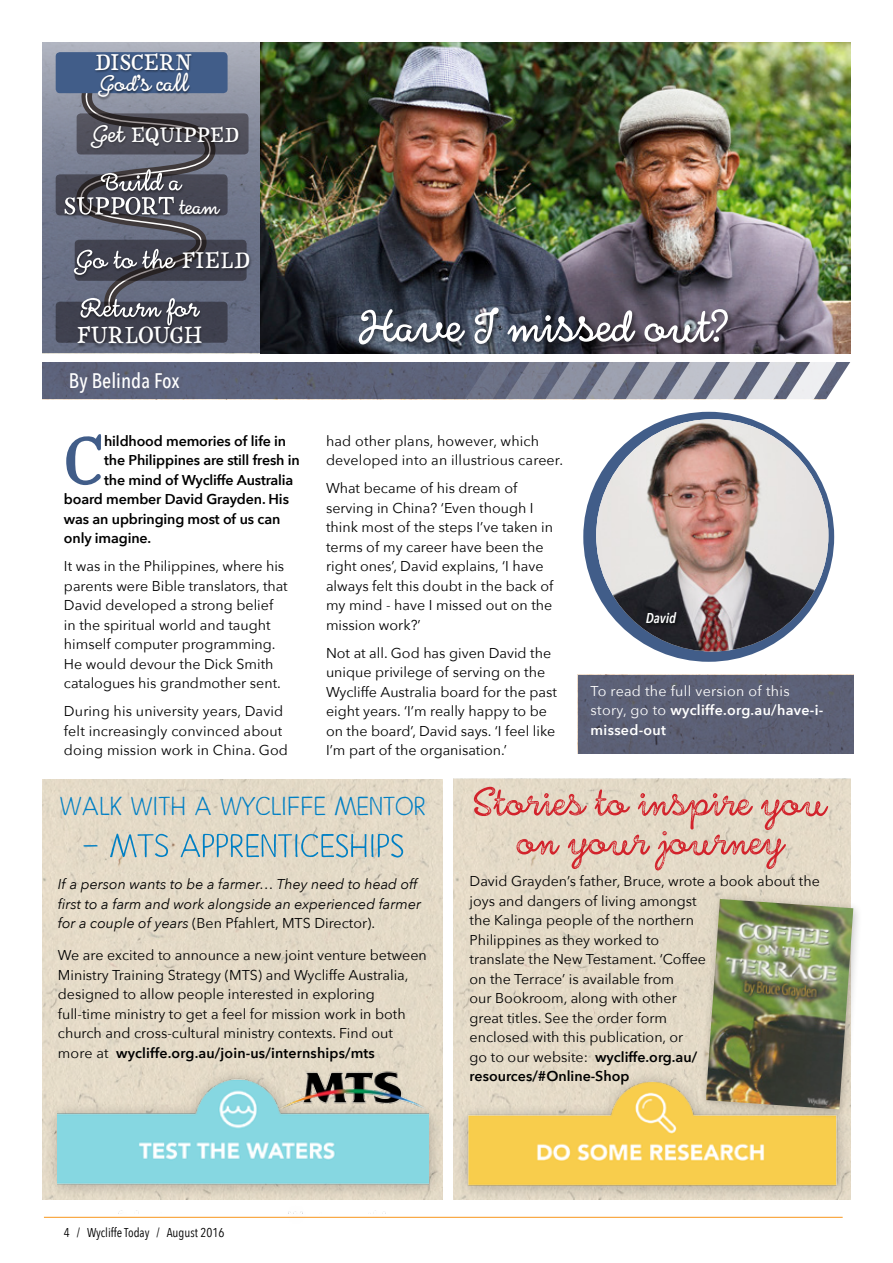
<style>
.page{position:relative;width:893px;height:1263px;background:#fff}
.page>*{position:absolute;margin:0;border:0;box-sizing:border-box;transform-origin:0 0}
.t1{font:152.1px "HMS Gilbert Serif";color:#415d89}
.t2{font:94.5px "HMS Gilbert Script";letter-spacing:-.005em;color:#fff}
.t3{font:79.5px "HMS Gilbert Script Printed";color:#d2222b}
.t4{font:54.15px "HMS Gilbert Script";letter-spacing:-.005em;color:#fff}
.t5{font:52.5px "HMS Gilbert Sans";color:#007fc4}
.t6{font:52.05px "HMS Gilbert Serif";letter-spacing:-.02em;color:#fff}
.t7{font:49.5px "HMS Gilbert Serif";letter-spacing:-.02em;color:#fff}
.t8{font:48px "HMS Gilbert Serif";letter-spacing:-.02em;color:#fff}
.t9{font:47.1px "HMS Gilbert Script";letter-spacing:-.005em;color:#fff}
.t10{font:44.1px "HMS Gilbert Serif";letter-spacing:-.02em;color:#fff}
.t11{font:42px "HMS Gilbert Sans";color:#007fc4}
.t12{font:500 21px "Avenir Next Condensed";color:#fff}
.t13{font:14.25px/19.5px "Avenir Next";color:#000}
.t14{font:600 14.25px "Avenir Next";letter-spacing:-.01em;color:#000}
.t15{font:italic 14.25px/19.5px "Avenir Next";color:#000}
.t16{font:14.25px/19.5px "Avenir Next";letter-spacing:.02em;color:#fff}
.t17{font:italic 600 14.25px "Avenir Next Condensed";color:#fff}
.t18{font:12.75px "Avenir Next Condensed";color:#000}
.s1{font-family:"HMS Gilbert Script";font-size:49.95px}
.s2{font-family:"HMS Gilbert Script";font-size:43.95px}
.s3{font-family:"HMS Gilbert Serif";font-size:47.85px}
.s4{font-weight:600}
.s5{font-style:normal}
</style>
<div class="page">
<img style="left:42px;top:43px;width:219px;height:310px">
<svg style="left:64px;top:93px;width:159px;height:209px;background:#717686"></svg>
<div style="left:56px;top:52px;width:172px;height:41px;background:#415d89;border-radius:4px"></div>
<div style="left:94px;top:53px;width:100px;height:47px;background:#000;opacity:.5"></div>
<svg style="left:77px;top:113px;width:172px;height:41px;background:#4e4d56"></svg>
<div style="left:90px;top:123px;width:151px;height:27px;background:#000;opacity:.5"></div>
<div style="left:56px;top:174px;width:172px;height:41px;background:#474854;border-radius:4px"></div>
<svg style="left:75px;top:240px;width:172px;height:41px;background:#40414d"></svg>
<div style="left:73px;top:248px;width:179px;height:30px;background:#000;opacity:.5"></div>
<div style="left:56px;top:302px;width:172px;height:41px;background:#3f404e;border-radius:4px"></div>
<img style="left:261px;top:43px;width:590px;height:310px">
<div style="left:356px;top:305px;width:378px;height:45px;background:#000;opacity:.5"></div>
<div style="left:42px;top:363px;width:423px;height:36px;background:#5d637b"></div>
<svg style="left:465px;top:362px;width:385px;height:38px;background:#969aa8"></svg>
<div style="left:578px;top:675px;width:275px;height:78px;background:#5c6076"></div>
<div style="left:583px;top:412px;width:251px;height:250px;background:#415d89;border-radius:50%"></div>
<img style="left:596px;top:419px;width:232px;height:232px;border-radius:116px">
<div style="left:645px;top:611px;width:36px;height:17px;background:#191a1e"></div>
<div style="left:42px;top:779px;width:400px;height:420px;background:#e3dac7"></div>
<div style="left:454px;top:779px;width:397px;height:278px;background:#e4dac7"></div>
<div style="left:45px;top:1067px;width:399px;height:162px;background:#000;opacity:.25"></div>
<img style="left:58px;top:1057px;width:370px;height:157px">
<img style="left:453px;top:1057px;width:398px;height:143px">
<div style="left:698px;top:891px;width:166px;height:228px;background:#000;opacity:.25"></div>
<img style="left:706px;top:899px;width:147px;height:210px">
<img style="left:279px;top:1066px;width:146px;height:43px">
<div style="left:63px;top:168px;width:161px;height:50px;background:#000;opacity:.5"></div>
<div style="left:77px;top:297px;width:128px;height:50px;background:#000;opacity:.5"></div>
<hr style="left:44px;top:1217px;width:799px;height:1px;background:#f8961c">
<h3 class="t8" style="left:94px;top:26px;width:101px">DISCERN</h3>
<h3 class="t9" style="left:98px;top:47px;width:92px">God's call</h3>
<h3 class="t10" style="left:91px;top:100px;width:150px"><span class="s1">Get</span> EQUIPPED</h3>
<h3 class="t4" style="left:101px;top:140px;width:82px">Build a</h3>
<h3 class="t6" style="left:63px;top:166px;width:158px">SUPPORT <span class="s2">team</span></h3>
<h3 class="t4" style="left:74px;top:218px;width:178px">Go to the <span class="s3">FIELD</span></h3>
<h3 class="t4" style="left:80px;top:266px;width:120px">Return for</h3>
<h3 class="t7" style="left:76px;top:297px;width:129px">FURLOUGH</h3>
<h3 class="t12" style="left:69px;top:368px;width:112px">By Belinda Fox</h3>
<h1 class="t1" style="left:64px;top:343px;width:43px">C</h1>
<p class="t14" style="left:104px;top:432px;width:184px">hildhood memories of life in</p>
<p class="t14" style="left:104px;top:452px;width:197px">the Philippines are still fresh in</p>
<p class="t14" style="left:104px;top:471px;width:191px">the mind of Wycliffe Australia</p>
<p class="t14" style="left:64px;top:491px;width:226px">board member David Grayden. His</p>
<p class="t14" style="left:64px;top:510px;width:218px">was an upbringing most of us can</p>
<p class="t14" style="left:64px;top:530px;width:89px">only imagine.</p>
<p class="t13" style="left:64px;top:557px;width:225px">It was in the Philippines, where his parents were Bible translators, that David developed a strong belief in the spiritual world and taught himself computer programming.<br>He would devour the Dick Smith catalogues his grandmother sent.</p>
<p class="t13" style="left:64px;top:702px;width:225px">During his university years, David felt increasingly convinced about doing mission work in China. God</p>
<h2 class="t2" style="left:359px;top:254px;width:371px">Have I missed out?</h2>
<p class="t13" style="left:326px;top:431px;width:239px">had other plans, however, which developed into an illustrious career.</p>
<p class="t13" style="left:326px;top:479px;width:229px">What became of his dream of serving in China? ‘Even though I think most of the steps I’ve taken in terms of my career have been the right ones’, David explains, ‘I have always felt this doubt in the back of my mind - have I missed out on the mission work?’</p>
<p class="t13" style="left:326px;top:643px;width:232px">Not at all. God has given David the unique privilege of serving on the Wycliffe Australia board for the past eight years. ‘I’m really happy to be on the board’, David says. ‘I feel like I’m part of the organisation.’</p>
<p class="t17" style="left:646px;top:610px;width:32px">David</p>
<p class="t16" style="left:591px;top:681px;width:234px">To read the full version of this story, go to <span class="s4">wycliffe.org.au/have-i&shy;missed-out</span></p>
<h3 class="t11" style="left:60px;top:788px;width:367px">Walk with a Wycliffe Mentor</h3>
<h3 class="t5" style="left:82px;top:823px;width:324px">– MTS apprenticeships</h3>
<p class="t15" style="left:58px;top:874px;width:365px">If a person wants to be a farmer… They need to head off first to a farm and work alongside an experienced farmer for a couple of years <span class="s5">(Ben Pfahlert, MTS Director).</span></p>
<p class="t13" style="left:58px;top:946px;width:370px">We are excited to announce a new joint venture between Ministry Training Strategy (MTS) and Wycliffe Australia, designed to allow people interested in exploring full-time ministry to get a feel for mission work in both church and cross-cultural ministry contexts. Find out more at <span class="s4">wycliffe.org.au/join-us/internships/mts</span></p>
<h3 class="t3" style="left:474px;top:741px;width:354px">Stories to inspire you</h3>
<h3 class="t3" style="left:517px;top:780px;width:268px">on your journey</h3>
<p class="t13" style="left:470px;top:872px;width:352px">David Grayden’s father, Bruce, wrote a book about the joys and dangers of living amongst<br>the Kalinga people of the northern<br>Philippines as they worked to<br>translate the New Testament. ‘Coffee<br>on the Terrace’ is available from<br>our Bookroom, along with other<br>great titles. See the order form<br>enclosed with this publication, or<br>go to our website: <span class="s4">wycliffe.org.au/ resources/#Online-Shop</span></p>
<p class="t18" style="left:64px;top:1225px;width:162px">4 / Wycliffe Today / August 2016</p>
</div>
